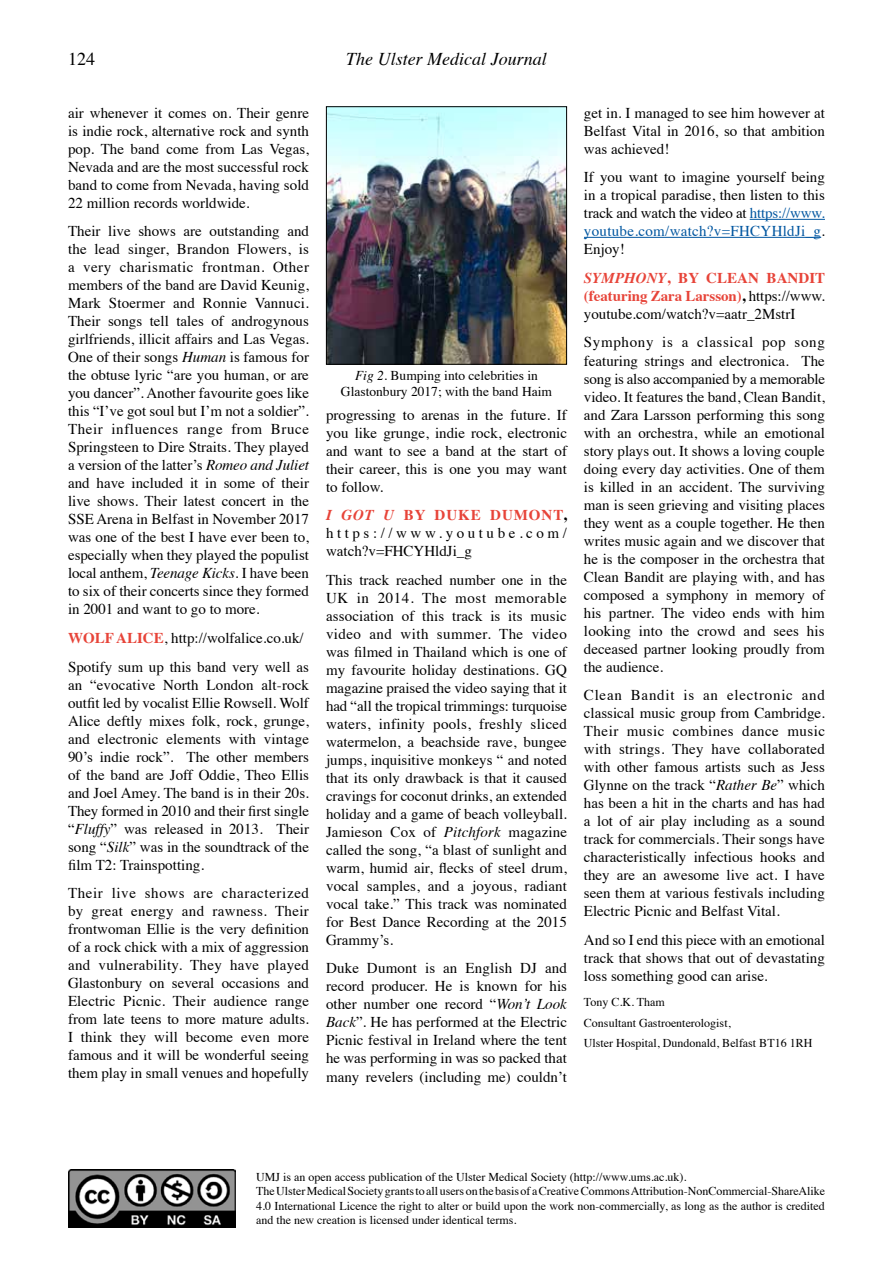
<style>
.page{position:relative;width:893px;height:1263px;background:#fff}
.page>*{position:absolute;margin:0;border:0;box-sizing:border-box;transform-origin:0 0}
.t1{font:italic 18px "Times";color:#000}
.t2{font:18px "Times";color:#000}
.t3{font:15px/18px "Times";color:#000;text-align:justify}
.t4{font:13.5px/16.2px "Times";color:#000;text-align:center}
.t5{font:12px/14.4px "Times";color:#000}
.s1{font-style:italic}
.s2{font-weight:700;color:#e74439}
.s3{font-weight:700;font-style:italic;color:#e74439}
.s4{font-weight:700}
.s5{color:#0056a0}
</style>
<div class="page">
<img style="left:68px;top:1169px;width:167px;height:59px">
<hr style="left:750px;top:219px;width:75px;height:1px;background:#0056a0">
<hr style="left:584px;top:237px;width:237px;height:1px;background:#0056a0">
<img style="left:328px;top:108px;width:237px;height:255px">
<div style="left:326px;top:106px;width:241px;height:259px;border:1px solid #000"></div>
<p class="t2" style="left:68px;top:42px;width:28px">124</p>
<p class="t1" style="left:346px;top:43px;width:202px">The Ulster Medical Journal</p>
<p class="t3" style="left:68px;top:102px;width:242px">air whenever it comes on. Their genre is indie rock, alternative rock and synth pop. The band come from Las Vegas, Nevada and are the most successful rock band to come from Nevada, having sold 22 million records worldwide.</p>
<p class="t3" style="left:68px;top:221px;width:243px">Their live shows are outstanding and the lead singer, Brandon Flowers, is a very charismatic frontman. Other members of the band are David Keunig, Mark Stoermer and Ronnie Vannuci.<br>Their songs tell tales of androgynous girlfriends, illicit affairs and Las Vegas.<br>One of their songs <span class="s1">Human</span> is famous for the obtuse lyric “are you human, or are you dancer”. Another favourite goes like this “I’ve got soul but I’m not a soldier”.<br>Their influences range from Bruce Springsteen to Dire Straits. They played a version of the latter’s <span class="s1">Romeo and Juliet </span>and have included it in some of their live shows. Their latest concert in the SSE Arena in Belfast in November 2017 was one of the best I have ever been to, especially when they played the populist local anthem, <span class="s1">Teenage Kicks</span>. I have been to six of their concerts since they formed in 2001 and want to go to more.</p>
<p class="t3" style="left:68px;top:622px;width:242px;line-height:28.7px"><span class="s2">WOLF ALICE</span>, http://wolfalice.co.uk/<br>Spotify sum up this band very well as</p>
<p class="t3" style="left:68px;top:674px;width:243px">an “evocative North London alt-rock outfit led by vocalist Ellie Rowsell. Wolf Alice deftly mixes folk, rock, grunge, and electronic elements with vintage 90’s indie rock”. The other members of the band are Joff Oddie, Theo Ellis and Joel Amey. The band is in their 20s.<br>They formed in 2010 and their first single “<span class="s1">Fluffy</span>” was released in 2013. Their song “<span class="s1">Silk</span>” was in the soundtrack of the film T2: Trainspotting.</p>
<p class="t3" style="left:68px;top:883px;width:243px">Their live shows are characterized by great energy and rawness. Their frontwoman Ellie is the very definition of a rock chick with a mix of aggression and vulnerability. They have played Glastonbury on several occasions and Electric Picnic. Their audience range from late teens to more mature adults.<br>I think they will become even more famous and it will be wonderful seeing them play in small venues and hopefully</p>
<p class="t4" style="left:341px;top:366px;width:213px"><span class="s1">Fig 2</span>. Bumping into celebrities in<br>Glastonbury 2017; with the band Haim</p>
<p class="t3" style="left:326px;top:404px;width:242px">progressing to arenas in the future. If you like grunge, indie rock, electronic and want to see a band at the start of their career, this is one you may want to follow.</p>
<p class="t3" style="left:326px;top:505px;width:242px"><span class="s3">I GOT U</span> <span class="s2">BY DUKE DUMONT</span><span class="s4">, </span>https://www.youtube.com/ watch?v=FHCYHldJi_g</p>
<p class="t3" style="left:326px;top:569px;width:243px">This track reached number one in the UK in 2014. The most memorable association of this track is its music video and with summer. The video was filmed in Thailand which is one of my favourite holiday destinations. GQ magazine praised the video saying that it had “all the tropical trimmings: turquoise waters, infinity pools, freshly sliced watermelon, a beachside rave, bungee jumps, inquisitive monkeys “ and noted that its only drawback is that it caused cravings for coconut drinks, an extended holiday and a game of beach volleyball.<br>Jamieson Cox of <span class="s1">Pitchfork</span> magazine called the song, “a blast of sunlight and warm, humid air, flecks of steel drum, vocal samples, and a joyous, radiant vocal take.” This track was nominated for Best Dance Recording at the 2015<br>Grammy’s.</p>
<p class="t3" style="left:326px;top:958px;width:243px">Duke Dumont is an English DJ and record producer. He is known for his other number one record “<span class="s1">Won’t Look Back</span>”. He has performed at the Electric Picnic festival in Ireland where the tent he was performing in was so packed that many revelers (including me) couldn’t</p>
<p class="t3" style="left:584px;top:102px;width:242px">get in. I managed to see him however at Belfast Vital in 2016, so that ambition was achieved!</p>
<p class="t3" style="left:584px;top:167px;width:243px">If you want to imagine yourself being in a tropical paradise, then listen to this track and watch the video at <span class="s5">https://www. youtube.com/watch?v=FHCYHldJi_g</span>.<br>Enjoy!</p>
<p class="t3" style="left:584px;top:267px;width:243px"><span class="s3">SYMPHONY</span><span class="s2">, BY CLEAN BANDIT (featuring Zara Larsson)</span><span class="s4">,</span> https://www. youtube.com/watch?v=aatr_2MstrI</p>
<p class="t3" style="left:584px;top:332px;width:243px">Symphony is a classical pop song featuring strings and electronica. The song is also accompanied by a memorable video. It features the band, Clean Bandit, and Zara Larsson performing this song with an orchestra, while an emotional story plays out. It shows a loving couple doing every day activities. One of them is killed in an accident. The surviving man is seen grieving and visiting places they went as a couple together. He then writes music again and we discover that he is the composer in the orchestra that Clean Bandit are playing with, and has composed a symphony in memory of his partner. The video ends with him looking into the crowd and sees his deceased partner looking proudly from the audience.</p>
<p class="t3" style="left:584px;top:685px;width:243px">Clean Bandit is an electronic and classical music group from Cambridge.<br>Their music combines dance music with strings. They have collaborated with other famous artists such as Jess Glynne on the track “<span class="s1">Rather Be</span>” which has been a hit in the charts and has had a lot of air play including as a sound track for commercials. Their songs have characteristically infectious hooks and they are an awesome live act. I have seen them at various festivals including Electric Picnic and Belfast Vital.</p>
<p class="t3" style="left:584px;top:929px;width:242px">And so I end this piece with an emotional track that shows that out of devastating loss something good can arise.</p>
<p class="t5" style="left:584px;top:990px;width:230px;line-height:20.9px">Tony C.K. Tham<br>Consultant Gastroenterologist,<br>Ulster Hospital, Dundonald, Belfast BT16 1RH</p>
<p class="t5" style="left:256px;top:1168px;width:570px">UMJ is an open access publication of the Ulster Medical Society (http://www.ums.ac.uk).<br>The Ulster Medical Society grants to all users on the basis of a Creative Commons Attribution-NonCommercial-ShareAlike 4.0 International Licence the right to alter or build upon the work non-commercially, as long as the author is credited and the new creation is licensed under identical terms.</p>
</div>
